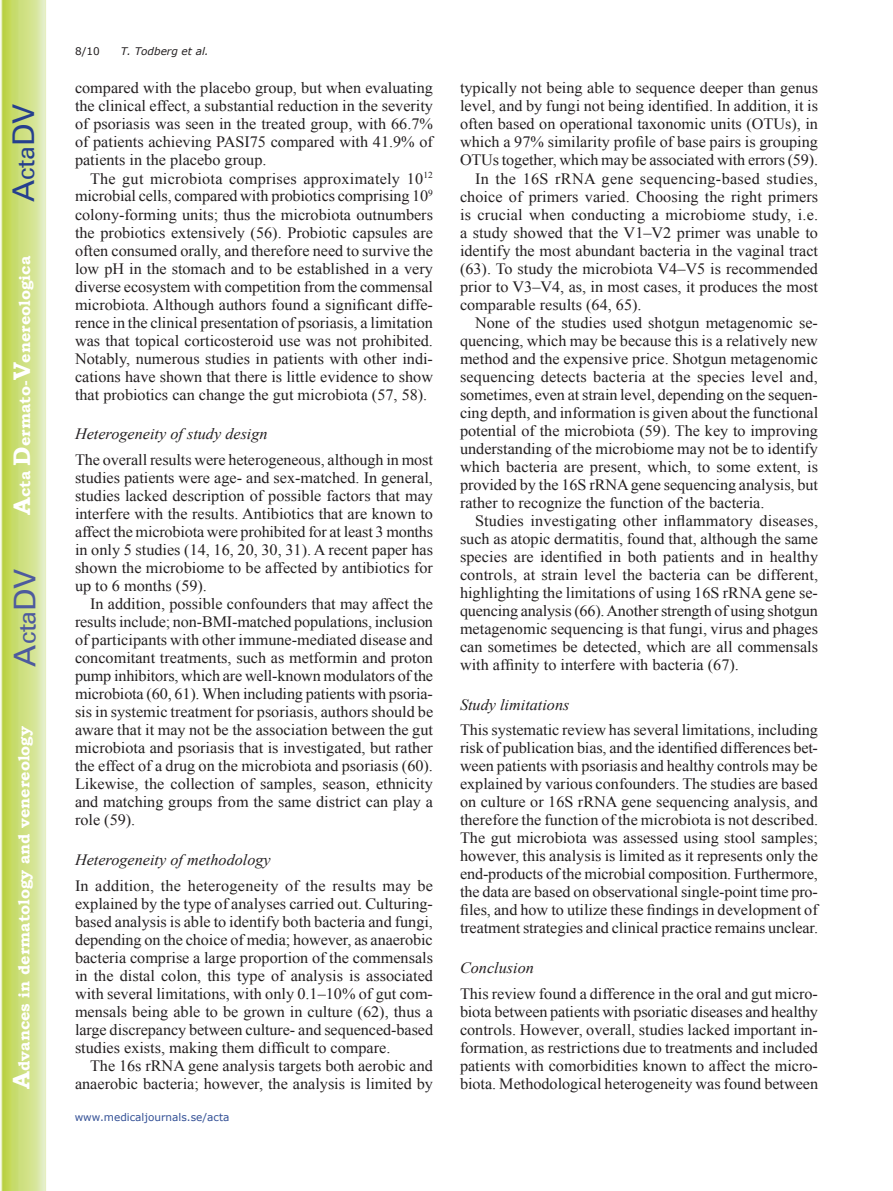
<style>
.page{position:relative;width:893px;height:1191px;background:#fff}
.page>*{position:absolute;margin:0;border:0;box-sizing:border-box;transform-origin:0 0}
.t1{font:30px "Univers";color:#4d5a9e}
.t2{font:30px "Univers";color:#253f8e}
.t3{font:15.75px/18px "Times New Roman";color:#231f20;text-align:justify}
.t4{font:italic 15.75px "Times New Roman";color:#231f20}
.t5{font:700 15.75px "Bookman Old Style";color:#fff}
.t6{font:15.75px "Times New Roman";letter-spacing:.02em;color:#231f20}
.t7{font:10.5px "Verdana";color:#324f95}
.t8{font:italic 10.5px "Verdana";color:#231f20}
.t9{font:10.5px "Verdana";color:#231f20}
.s1{font-size:24px}
</style>
<div class="page">
<svg style="left:1px;top:0;width:45px;height:1191px;background:#cfe084"></svg>
<h1 class="t2" style="left:6px;top:202px;width:100px;rotate:-90deg">A<span class="s1">cta</span>DV</h1>
<p class="t5" style="left:15px;top:515px;width:260px;rotate:-90deg"><span class="s1">A</span>cta <span class="s1">D</span>ermato-<span class="s1">V</span>enereologica</p>
<h1 class="t1" style="left:7px;top:666px;width:100px;rotate:-90deg">A<span class="s1">cta</span>DV</h1>
<p class="t5" style="left:15px;top:1088px;width:364px;rotate:-90deg"><span class="s1">A</span>dvances in dermatology and venereology</p>
<p class="t9" style="left:75px;top:44px;width:26px">8/10</p>
<p class="t8" style="left:121px;top:44px;width:89px">T. Todberg et al.</p>
<p class="t3" style="left:75px;top:79px;width:360px">compared with the placebo group, but when evaluating the clinical effect, a substantial reduction in the severity of psoriasis was seen in the treated group, with 66.7% of patients achieving PASI75 compared with 41.9% of patients in the placebo group.</p>
<p class="t3" style="left:75px;top:169px;width:360px;text-indent:15px">The gut microbiota comprises approximately 10<sup>12 </sup>microbial cells, compared with probiotics comprising 10<sup>9 </sup>colony-forming units; thus the microbiota outnumbers the probiotics extensively (56). Probiotic capsules are often consumed orally, and therefore need to survive the low pH in the stomach and to be established in a very diverse ecosystem with competition from the commensal microbiota. Although authors found a significant diffe&shy;rence in the clinical presentation of psoriasis, a limitation was that topical corticosteroid use was not prohibited.<br>Notably, numerous studies in patients with other indi&shy;cations have shown that there is little evidence to show that probiotics can change the gut microbiota (57, 58).</p>
<p class="t4" style="left:75px;top:423px;width:194px">Heterogeneity of study design</p>
<p class="t3" style="left:75px;top:450px;width:360px">The overall results were heterogeneous, although in most studies patients were age- and sex-matched. In general, studies lacked description of possible factors that may interfere with the results. Antibiotics that are known to affect the microbiota were prohibited for at least 3 months in only 5 studies (14, 16, 20, 30, 31). A recent paper has shown the microbiome to be affected by antibiotics for up to 6 months (59).</p>
<p class="t3" style="left:75px;top:594px;width:360px;text-indent:15px">In addition, possible confounders that may affect the results include; non-BMI-matched populations, inclusion of participants with other immune-mediated disease and concomitant treatments, such as metformin and proton pump inhibitors, which are well-known modulators of the microbiota (60, 61). When including patients with psoria&shy;sis in systemic treatment for psoriasis, authors should be aware that it may not be the association between the gut microbiota and psoriasis that is investigated, but rather the effect of a drug on the microbiota and psoriasis (60).<br>Likewise, the collection of samples, season, ethnicity and matching groups from the same district can play a role (59).</p>
<p class="t4" style="left:75px;top:849px;width:197px">Heterogeneity of methodology</p>
<p class="t3" style="left:75px;top:876px;width:360px">In addition, the heterogeneity of the results may be explained by the type of analyses carried out. Culturing&shy;based analysis is able to identify both bacteria and fungi, depending on the choice of media; however, as anaerobic bacteria comprise a large proportion of the commensals in the distal colon, this type of analysis is associated with several limitations, with only 0.1–10% of gut com&shy;mensals being able to be grown in culture (62), thus a large discrepancy between culture- and sequenced-based studies exists, making them difficult to compare.</p>
<p class="t3" style="left:75px;top:1056px;width:360px;text-align:right">The 16s rRNA gene analysis targets both aerobic and anaerobic bacteria; however, the analysis is limited by</p>
<p class="t7" style="left:75px;top:1110px;width:156px">www.medicaljournals.se/acta</p>
<p class="t3" style="left:460px;top:79px;width:360px">typically not being able to sequence deeper than genus</p>
<p class="t3" style="left:460px;top:97px;width:360px">level, and by fungi not being identified. In addition, it is</p>
<p class="t3" style="left:460px;top:115px;width:359px">often based on operational taxonomic units (OTUs), in</p>
<p class="t3" style="left:460px;top:133px;width:359px">which a 97% similarity profile of base pairs is grouping</p>
<p class="t3" style="left:460px;top:151px;width:360px">OTUs together, which may be associated with errors (59).</p>
<p class="t6" style="left:475px;top:168px;width:344px">In the 16S rRNA gene sequencing-based studies,</p>
<p class="t3" style="left:460px;top:187px;width:360px">choice of primers varied. Choosing the right primers</p>
<p class="t3" style="left:460px;top:205px;width:360px">is crucial when conducting a microbiome study, i.e.</p>
<p class="t3" style="left:460px;top:223px;width:359px">a study showed that the V1–V2 primer was unable to</p>
<p class="t3" style="left:460px;top:241px;width:360px">identify the most abundant bacteria in the vaginal tract</p>
<p class="t3" style="left:460px;top:259px;width:359px">(63). To study the microbiota V4–V5 is recommended</p>
<p class="t3" style="left:460px;top:277px;width:359px">prior to V3–V4, as, in most cases, it produces the most</p>
<p class="t3" style="left:460px;top:295px;width:183px">comparable results (64, 65).</p>
<p class="t3" style="left:475px;top:313px;width:344px">None of the studies used shotgun metagenomic se-</p>
<p class="t3" style="left:460px;top:331px;width:360px">quencing, which may be because this is a relatively new</p>
<p class="t3" style="left:460px;top:349px;width:360px">method and the expensive price. Shotgun metagenomic</p>
<p class="t3" style="left:460px;top:367px;width:359px">sequencing detects bacteria at the species level and,</p>
<p class="t3" style="left:460px;top:385px;width:359px">sometimes, even at strain level, depending on the sequen-</p>
<p class="t3" style="left:460px;top:403px;width:360px">cing depth, and information is given about the functional</p>
<p class="t3" style="left:460px;top:421px;width:360px">potential of the microbiota (59). The key to improving</p>
<p class="t3" style="left:460px;top:439px;width:360px">understanding of the microbiome may not be to identify</p>
<p class="t3" style="left:460px;top:457px;width:359px">which bacteria are present, which, to some extent, is</p>
<p class="t3" style="left:460px;top:475px;width:360px">provided by the 16S rRNA gene sequencing analysis, but</p>
<p class="t3" style="left:460px;top:493px;width:306px">rather to recognize the function of the bacteria.</p>
<p class="t3" style="left:475px;top:511px;width:345px">Studies investigating other inflammatory diseases,</p>
<p class="t3" style="left:460px;top:529px;width:360px">such as atopic dermatitis, found that, although the same</p>
<p class="t3" style="left:460px;top:547px;width:360px">species are identified in both patients and in healthy</p>
<p class="t3" style="left:460px;top:565px;width:360px">controls, at strain level the bacteria can be different,</p>
<p class="t3" style="left:460px;top:583px;width:359px">highlighting the limitations of using 16S rRNA gene se-</p>
<p class="t3" style="left:460px;top:601px;width:359px">quencing analysis (66). Another strength of using shotgun</p>
<p class="t3" style="left:460px;top:619px;width:359px">metagenomic sequencing is that fungi, virus and phages</p>
<p class="t3" style="left:460px;top:637px;width:360px">can sometimes be detected, which are all commensals</p>
<p class="t3" style="left:460px;top:655px;width:280px">with affinity to interfere with bacteria (67).</p>
<p class="t4" style="left:460px;top:693px;width:111px">Study limitations</p>
<p class="t3" style="left:460px;top:720px;width:360px">This systematic review has several limitations, including risk of publication bias, and the identified differences bet&shy;ween patients with psoriasis and healthy controls may be explained by various confounders. The studies are based on culture or 16S rRNA gene sequencing analysis, and therefore the function of the microbiota is not described.<br>The gut microbiota was assessed using stool samples; however, this analysis is limited as it represents only the end-products of the microbial composition. Furthermore, the data are based on observational single-point time pro&shy;files, and how to utilize these findings in development of treatment strategies and clinical practice remains unclear.</p>
<p class="t4" style="left:460px;top:957px;width:75px">Conclusion</p>
<p class="t3" style="left:460px;top:984px;width:360px">This review found a difference in the oral and gut micro&shy;biota between patients with psoriatic diseases and healthy controls. However, overall, studies lacked important in&shy;formation, as restrictions due to treatments and included patients with comorbidities known to affect the micro&shy;biota. Methodological heterogeneity was found between</p>
</div>
